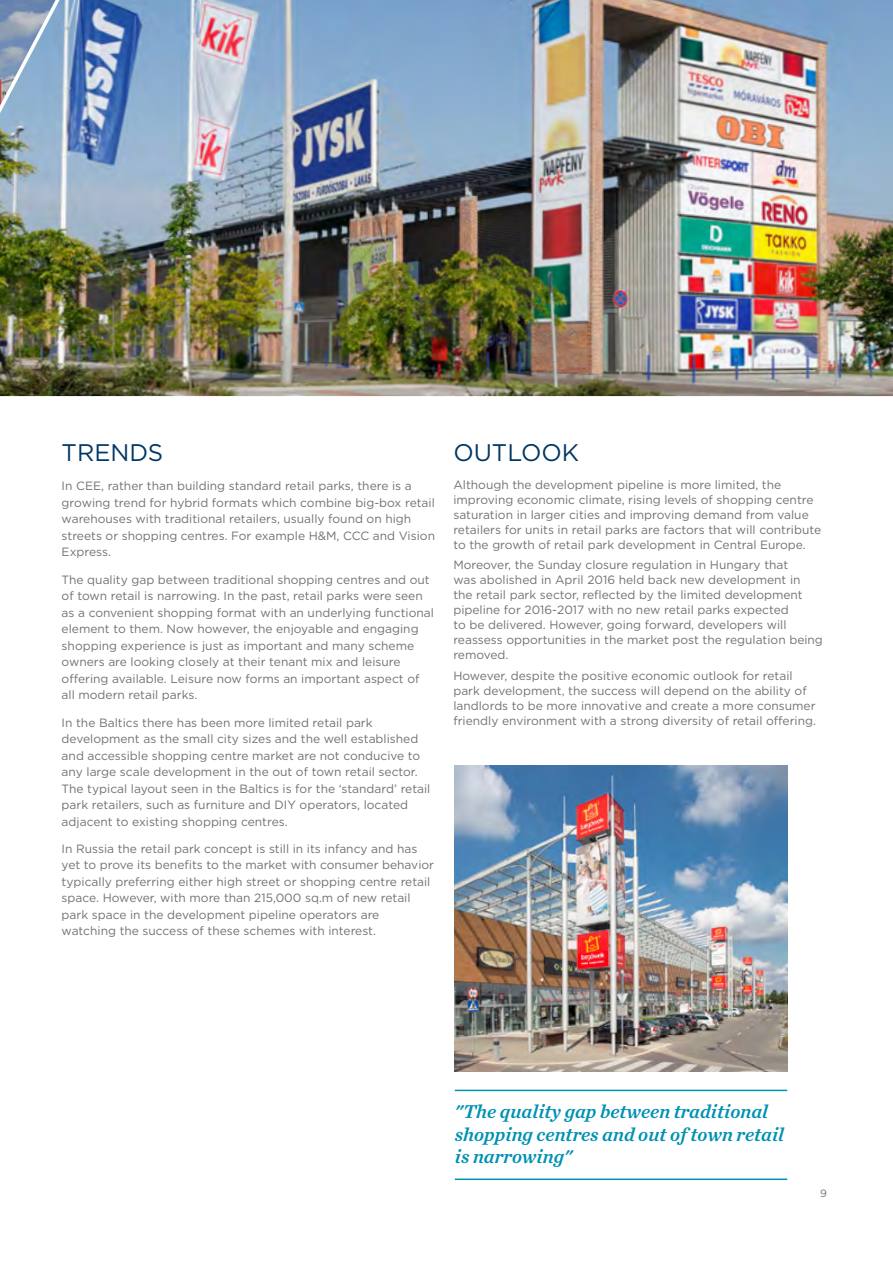
<style>
.page{position:relative;width:893px;height:1263px;background:#fff}
.page>*{position:absolute;margin:0;border:0;box-sizing:border-box;transform-origin:0 0}
.t1{font:24px "Gotham";color:#003764}
.t2{font:italic 19.5px/22.5px "Chronicle Text G2 Semi";color:#0091b3}
.t3{font:12px/16.5px "Gotham";color:#707272}
.t4{font:10.5px "Gotham";color:#707272}
</style>
<div class="page">
<img style="left:0;top:0;width:893px;height:396px">
<hr style="left:455px;top:1090px;width:332px;height:1px;background:#0091b3">
<hr style="left:455px;top:1178px;width:332px;height:2px;background:#0091b3">
<img style="left:455px;top:765px;width:332px;height:306px">
<h1 class="t1" style="left:62px;top:437px;width:103px">TRENDS</h1>
<p class="t3" style="left:62px;top:478px;width:375px">In CEE, rather than building standard retail parks, there is a growing trend for hybrid formats which combine big-box retail warehouses with traditional retailers, usually found on high streets or shopping centres. For example H&amp;M, CCC and Vision Express.</p>
<p class="t3" style="left:62px;top:571px;width:374px">The quality gap between traditional shopping centres and out of town retail is narrowing. In the past, retail parks were seen as a convenient shopping format with an underlying functional element to them. Now however, the enjoyable and engaging shopping experience is just as important and many scheme owners are looking closely at their tenant mix and leisure offering available. Leisure now forms an important aspect of all modern retail parks.</p>
<p class="t3" style="left:62px;top:714px;width:370px">In the Baltics there has been more limited retail park development as the small city sizes and the well established and accessible shopping centre market are not conducive to any large scale development in the out of town retail sector.<br>The typical layout seen in the Baltics is for the ‘standard’ retail park retailers, such as furniture and DIY operators, located adjacent to existing shopping centres.</p>
<p class="t3" style="left:62px;top:840px;width:374px">In Russia the retail park concept is still in its infancy and has yet to prove its benefits to the market with consumer behavior typically preferring either high street or shopping centre retail space. However, with more than 215,000 sq.m of new retail park space in the development pipeline operators are watching the success of these schemes with interest.</p>
<h1 class="t1" style="left:453px;top:437px;width:127px">OUTLOOK</h1>
<p class="t3" style="left:453px;top:477px;width:369px;line-height:15px">Although the development pipeline is more limited, the improving economic climate, rising levels of shopping centre saturation in larger cities and improving demand from value retailers for units in retail parks are factors that will contribute to the growth of retail park development in Central Europe.</p>
<p class="t3" style="left:453px;top:557px;width:371px;line-height:15px">Moreover, the Sunday closure regulation in Hungary that<br>was abolished in April 2016 held back new development in the retail park sector, reflected by the limited development pipeline for 2016-2017 with no new retail parks expected<br>to be delivered. However, going forward, developers will reassess opportunities in the market post the regulation being removed.</p>
<p class="t3" style="left:453px;top:668px;width:364px;line-height:15px">However, despite the positive economic outlook for retail park development, the success will depend on the ability of landlords to be more innovative and create a more consumer friendly environment with a strong diversity of retail offering.</p>
<h2 class="t2" style="left:455px;top:1099px;width:331px">"The quality gap between traditional shopping centres and out of town retail is narrowing"</h2>
<p class="t4" style="left:820px;top:1186px;width:8px">9</p>
</div>
